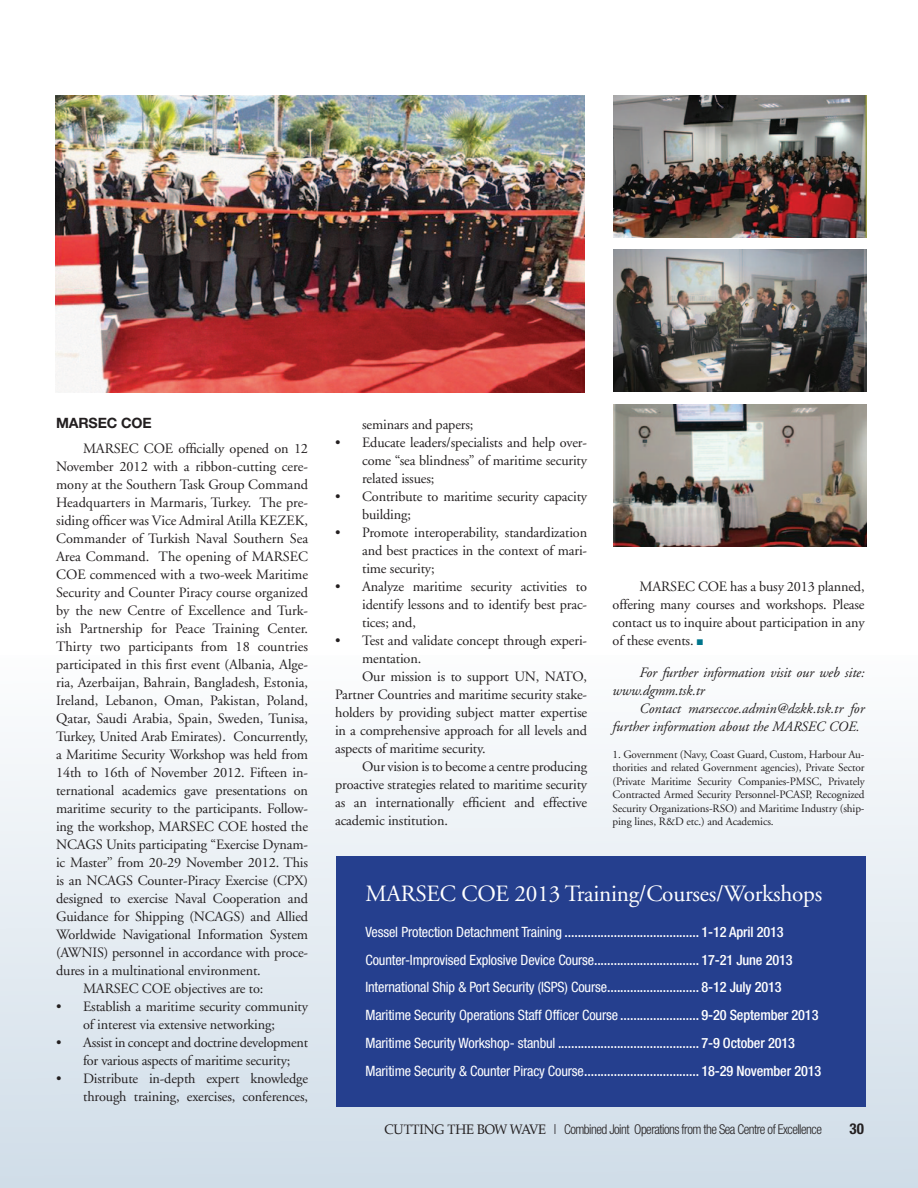
<style>
.page{position:relative;width:918px;height:1188px;background:#fff}
.page>*{position:absolute;margin:0;border:0;box-sizing:border-box;transform-origin:0 0}
.t1{font:23.25px "Adobe Garamond";letter-spacing:-.01em;color:#fff}
.t2{font:700 condensed 15px "Helvetica Neue";color:#231f20}
.t3{font:14.25px/18px "Adobe Garamond";letter-spacing:-.01em;color:#231f20;text-align:justify}
.t4{font:500 condensed 14.25px/27.8px "Helvetica Neue";letter-spacing:-.01em;color:#fff}
.t5{font:italic 14.25px/18px "Adobe Garamond";color:#231f20}
.t6{font:700 14.25px "Helvetica Neue";letter-spacing:-.01em;color:#231f20}
.t7{font:300 condensed 13.5px "Helvetica Neue";letter-spacing:-.04em;color:#231f20}
.t8{font:11.25px/13.5px "Adobe Garamond";letter-spacing:-.01em;color:#231f20;text-align:justify}
.s1{color:#00758c}
.s2{font-weight:400}
.s3{font-family:"Palatino";font-weight:400;font-stretch:normal}
</style>
<div class="page">
<div style="left:0;top:655px;width:918px;height:533px;background:linear-gradient(to bottom,#fcfdfd,#d0dde8)"></div>
<div style="left:336px;top:856px;width:529px;height:251px;background:#253f8e"></div>
<img style="left:55px;top:95px;width:530px;height:297px">
<img style="left:613px;top:95px;width:253px;height:142px">
<img style="left:613px;top:250px;width:253px;height:142px">
<img style="left:613px;top:404px;width:253px;height:142px">
<hr style="left:0;top:654px;width:1px;height:534px;background:#cddbe7">
<p class="t6" style="left:56px;top:414px;width:97px">MARSEC COE</p>
<p class="t3" style="left:83px;top:440px;width:227px">MARSEC COE officially opened on 12</p>
<p class="t3" style="left:56px;top:458px;width:253px">November 2012 with a ribbon-cutting cere-</p>
<p class="t3" style="left:56px;top:476px;width:253px">mony at the Southern Task Group Command</p>
<p class="t3" style="left:56px;top:494px;width:253px">Headquarters in Marmaris, Turkey. The pre-</p>
<p class="t3" style="left:56px;top:512px;width:253px">siding officer was Vice Admiral Atilla KEZEK,</p>
<p class="t3" style="left:56px;top:530px;width:253px">Commander of Turkish Naval Southern Sea</p>
<p class="t3" style="left:56px;top:548px;width:253px">Area Command. The opening of MARSEC</p>
<p class="t3" style="left:56px;top:566px;width:254px">COE commenced with a two-week Maritime</p>
<p class="t3" style="left:56px;top:584px;width:253px">Security and Counter Piracy course organized</p>
<p class="t3" style="left:56px;top:602px;width:253px">by the new Centre of Excellence and Turk-</p>
<p class="t3" style="left:56px;top:620px;width:254px">ish Partnership for Peace Training Center.</p>
<p class="t3" style="left:56px;top:638px;width:254px">Thirty two participants from 18 countries</p>
<p class="t3" style="left:56px;top:656px;width:254px">participated in this first event (Albania, Alge-</p>
<p class="t3" style="left:56px;top:674px;width:253px">ria, Azerbaijan, Bahrain, Bangladesh, Estonia,</p>
<p class="t3" style="left:56px;top:692px;width:253px">Ireland, Lebanon, Oman, Pakistan, Poland,</p>
<p class="t3" style="left:56px;top:710px;width:253px">Qatar, Saudi Arabia, Spain, Sweden, Tunisa,</p>
<p class="t3" style="left:56px;top:728px;width:253px">Turkey, United Arab Emirates). Concurrently,</p>
<p class="t3" style="left:56px;top:746px;width:254px">a Maritime Security Workshop was held from</p>
<p class="t3" style="left:56px;top:764px;width:253px">14th to 16th of November 2012. Fifteen in-</p>
<p class="t3" style="left:56px;top:782px;width:253px">ternational academics gave presentations on</p>
<p class="t3" style="left:56px;top:800px;width:253px">maritime security to the participants. Follow-</p>
<p class="t3" style="left:56px;top:818px;width:253px">ing the workshop, MARSEC COE hosted the</p>
<p class="t3" style="left:56px;top:836px;width:253px">NCAGS Units participating ‘‘Exercise Dynam-</p>
<p class="t3" style="left:56px;top:854px;width:253px">ic Master’’ from 20-29 November 2012. This</p>
<p class="t3" style="left:56px;top:872px;width:254px">is an NCAGS Counter-Piracy Exercise (CPX)</p>
<p class="t3" style="left:56px;top:890px;width:253px">designed to exercise Naval Cooperation and</p>
<p class="t3" style="left:56px;top:908px;width:254px">Guidance for Shipping (NCAGS) and Allied</p>
<p class="t3" style="left:56px;top:926px;width:253px">Worldwide Navigational Information System</p>
<p class="t3" style="left:56px;top:943px;width:253px">(AWNIS) personnel in accordance with proce-</p>
<p class="t3" style="left:56px;top:961px;width:206px">dures in a multinational environment.</p>
<p class="t3" style="left:83px;top:979px;width:182px">MARSEC COE objectives are to:</p>
<p class="t3" style="left:56px;top:997px;width:254px;text-align:center">• Establish a maritime security community of interest via extensive networking;</p>
<p class="t3" style="left:83px;top:1033px;width:226px;text-indent:-27px">• Assist in concept and doctrine development for various aspects of maritime security;</p>
<p class="t3" style="left:56px;top:1069px;width:254px;text-align:right">• Distribute in-depth expert knowledge through training, exercises, conferences,</p>
<p class="t3" style="left:362px;top:416px;width:113px">seminars and papers;</p>
<p class="t3" style="left:362px;top:434px;width:226px;text-indent:-27px">• Educate leaders/specialists and help over&shy;come “sea blindness” of maritime security related issues;</p>
<p class="t3" style="left:362px;top:488px;width:226px;text-indent:-27px">• Contribute to maritime security capacity building;</p>
<p class="t3" style="left:362px;top:524px;width:226px;text-indent:-27px">• Promote interoperability, standardization and best practices in the context of mari&shy;time security;</p>
<p class="t3" style="left:362px;top:578px;width:226px;text-indent:-27px">• Analyze maritime security activities to identify lessons and to identify best prac&shy;tices; and,</p>
<p class="t3" style="left:335px;top:632px;width:253px">• Test and validate concept through experi-</p>
<p class="t3" style="left:362px;top:650px;width:61px">mentation.</p>
<p class="t3" style="left:362px;top:668px;width:226px">Our mission is to support UN, NATO,</p>
<p class="t3" style="left:335px;top:686px;width:254px">Partner Countries and maritime security stake-</p>
<p class="t3" style="left:335px;top:704px;width:253px">holders by providing subject matter expertise</p>
<p class="t3" style="left:335px;top:722px;width:253px">in a comprehensive approach for all levels and</p>
<p class="t3" style="left:335px;top:740px;width:152px">aspects of maritime security.</p>
<p class="t3" style="left:362px;top:758px;width:227px">Our vision is to become a centre producing</p>
<p class="t3" style="left:335px;top:776px;width:254px">proactive strategies related to maritime security</p>
<p class="t3" style="left:335px;top:794px;width:253px">as an internationally efficient and effective</p>
<p class="t3" style="left:335px;top:812px;width:114px">academic institution.</p>
<p class="t3" style="left:613px;top:578px;width:254px;text-indent:27px">MARSEC COE has a busy 2013 planned, offering many courses and workshops. Please contact us to inquire about participation in any of these events. <span class="s1">■</span></p>
<p class="t5" style="left:613px;top:664px;width:253px;text-indent:27px">For further information visit our web site: www.dgmm.tsk.tr</p>
<p class="t5" style="left:613px;top:700px;width:254px;text-indent:27px">Contact marseccoe.admin@dzkk.tsk.tr for further information about the MARSEC COE.</p>
<p class="t8" style="left:613px;top:748px;width:254px">1. Government (Navy, Coast Guard, Custom, Harbour Au&shy;thorities and related Government agencies), Private Sector (Private Maritime Security Companies-PMSC, Privately Contracted Armed Security Personnel-PCASP, Recognized Security Organizations-RSO) and Maritime Industry (ship&shy;ping lines, R&amp;D etc.) and Academics.</p>
<h1 class="t1" style="left:365px;top:881px;width:458px">MARSEC COE 2013 Training/Courses/Workshops</h1>
<p class="t4" style="left:365px;top:918px;width:457px"><span class="s2">Vessel Protection Detachment Training</span> ......................................... 1-12 April 2013<br><span class="s2">Counter-Improvised Explosive Device Course</span>................................ 17-21 June 2013<br><span class="s2">International Ship &amp; Port Security (ISPS) Course</span>............................ 8-12 July 2013<br><span class="s2">Maritime Security Operations Staff Officer Course</span> ........................ 9-20 September 2013<br><span class="s2">Maritime Security Workshop-İstanbul</span> ........................................... 7-9 October 2013<br><span class="s2">Maritime Security &amp; Counter Piracy Course</span>................................... 18-29 November 2013</p>
<p class="t7" style="left:384px;top:1121px;width:439px"><span class="s3">CUTTING THE BOW WAVE |</span> Combined Joint Operations from the Sea Centre of Excellence</p>
<p class="t2" style="left:850px;top:1120px;width:16px">30</p>
</div>
